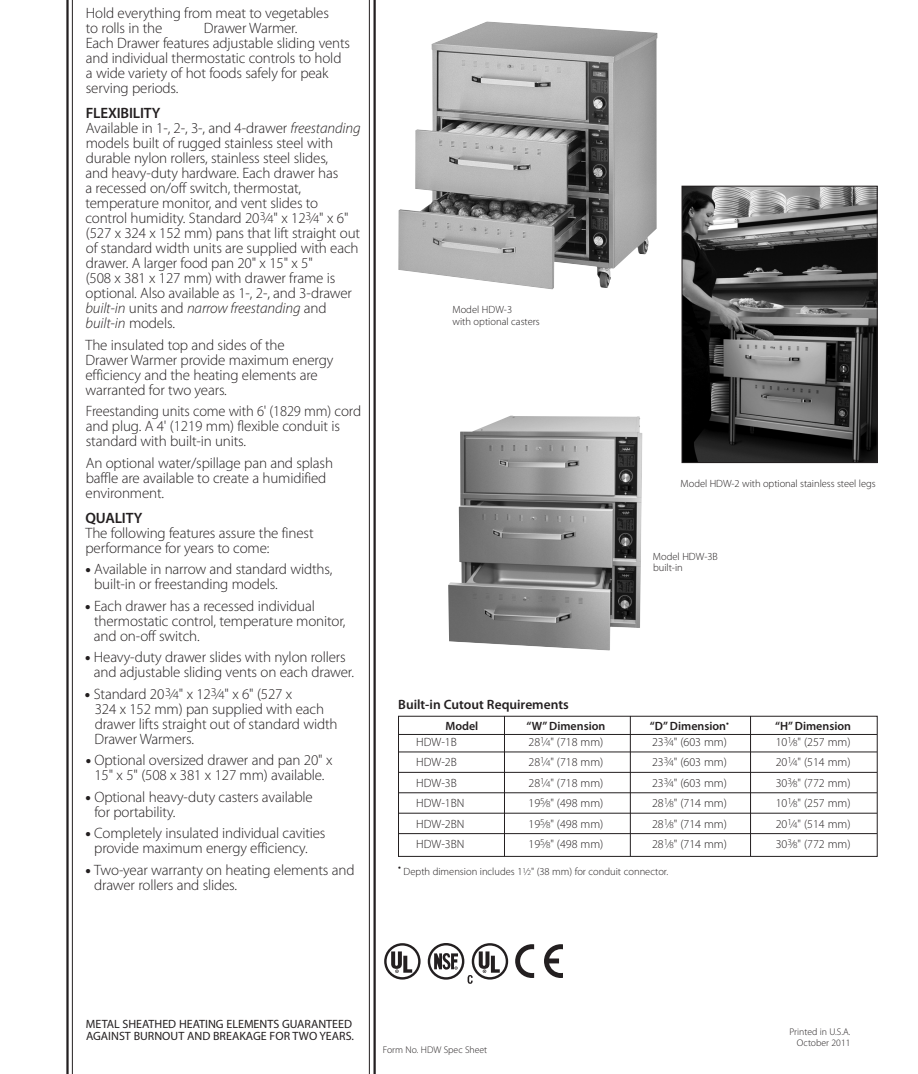
<style>
.page{position:relative;width:918px;height:1074px;background:#fff}
.page>*{position:absolute;margin:0;border:0;box-sizing:border-box;transform-origin:0 0}
.t1{font:300 15px/15px "Myriad Pro";letter-spacing:-.01em;color:#231f20}
.t2{font:300 15px/15px "Myriad Pro";letter-spacing:-.01em;color:#231f20;scale:.96 1}
.t3{font:600 15px "Myriad Pro";letter-spacing:-.01em;color:#231f20}
.t4{font:600 13.5px "Myriad Pro";color:#231f20}
.t5{font:300 12px "Myriad Pro";color:#231f20}
.t6{font:12px/12px "Myriad Pro";color:#231f20}
.t7{font:600 12px "Myriad Pro";color:#231f20}
.t8{font:300 10.5px/11.2px "Myriad Pro";color:#231f20}
.t9{font:300 9.75px/10.5px "Myriad Pro";color:#231f20;text-align:right}
.s1{color:#fff}
.s2{font-weight:600}
.s3{font-style:italic}
.s4{font-size:12px}
.s5{font-weight:900}
.s6{font-size:9px}
.s7{font-size:7.5px}
</style>
<div class="page">
<hr style="left:66px;top:0;width:3px;height:1073px;background:#231f20">
<hr style="left:374px;top:0;width:2px;height:1073px;background:#231f20">
<hr style="left:72px;top:0;width:1px;height:1073px;background:#231f20">
<hr style="left:369px;top:0;width:1px;height:1073px;background:#231f20">
<div style="left:428px;top:942px;width:36px;height:37px;border:2px solid #231f20;border-radius:50%"></div>
<svg style="left:434px;top:953px;width:24px;height:16px"></svg>
<div style="left:384px;top:942px;width:37px;height:37px;border:2px solid #231f20;border-radius:50%"></div>
<svg style="left:391px;top:951px;width:21px;height:21px"></svg>
<div style="left:472px;top:942px;width:36px;height:37px;border:2px solid #231f20;border-radius:50%"></div>
<svg style="left:479px;top:951px;width:21px;height:21px"></svg>
<svg style="left:468px;top:975px;width:5px;height:8px"></svg>
<svg style="left:515px;top:944px;width:19px;height:33px"></svg>
<svg style="left:544px;top:944px;width:19px;height:33px"></svg>
<img style="left:684px;top:188px;width:191px;height:273px">
<div style="left:682px;top:186px;width:195px;height:277px;border:1px solid #231f20"></div>
<img style="left:448px;top:415px;width:194px;height:235px">
<img style="left:398px;top:21px;width:259px;height:268px">
<div style="left:398px;top:715px;width:479px;height:141px;border:1px solid #231f20"></div>
<hr style="left:399px;top:734px;width:478px;height:1px;background:#231f20">
<hr style="left:399px;top:751px;width:478px;height:1px;background:#231f20">
<hr style="left:399px;top:772px;width:478px;height:1px;background:#231f20">
<hr style="left:399px;top:792px;width:478px;height:1px;background:#231f20">
<hr style="left:399px;top:812px;width:478px;height:1px;background:#231f20">
<hr style="left:399px;top:833px;width:478px;height:1px;background:#231f20">
<hr style="left:504px;top:715px;width:1px;height:141px;background:#231f20">
<hr style="left:630px;top:715px;width:1px;height:140px;background:#231f20">
<hr style="left:750px;top:715px;width:1px;height:140px;background:#231f20">
<p class="t1" style="left:86px;top:7px;width:266px">Hold everything from meat to vegetables<br>to rolls in the <span class="s1">Hatco</span> Drawer Warmer.<br>Each Drawer features adjustable sliding vents and individual thermostatic controls to hold a wide variety of hot foods safely for peak serving periods.</p>
<p class="t1" style="left:85px;top:107px;width:277px"><span class="s2">FLEXIBILITY<br></span>Available in 1-, 2-, 3-, and 4-drawer <span class="s3">freestanding </span>models built of rugged stainless steel with durable nylon rollers, stainless steel slides,<br>and heavy-duty hardware. Each drawer has<br>a recessed on/off switch, thermostat, temperature monitor, and vent slides to control humidity. Standard 20<sup>3</sup>⁄<span class="s4">4</span>" x 12<sup>3</sup>⁄<span class="s4">4</span>" x 6" (527 x 324 x 152 mm) pans that lift straight out of standard width units are supplied with each drawer. A larger food pan 20" x 15" x 5"<br>(508 x 381 x 127 mm) with drawer frame is optional. Also available as 1-, 2-, and 3-drawer <span class="s3">built-in</span> units and <span class="s3">narrow freestanding</span> and <span class="s3">built-in</span> models.</p>
<p class="t1" style="left:85px;top:338px;width:249px">The insulated top and sides of the <span class="s1">Hatco </span>Drawer Warmer provide maximum energy efficiency and the heating elements are warranted for two years.</p>
<p class="t2" style="left:86px;top:405px;width:288px">Freestanding units come with 6' (1829 mm) cord and plug. A 4' (1219 mm) flexible conduit is standard with built-in units.</p>
<p class="t1" style="left:86px;top:456px;width:249px">An optional water/spillage pan and splash baffle are available to create a humidified environment.</p>
<p class="t3" style="left:86px;top:512px;width:58px">QUALITY</p>
<p class="t1" style="left:86px;top:526px;width:230px">The following features assure the finest performance for years to come:</p>
<p class="t1" style="left:94px;top:562px;width:240px;text-indent:-9px"><span class="s5">•</span> Available in narrow and standard widths, built-in or freestanding models.</p>
<p class="t1" style="left:94px;top:599px;width:253px;text-indent:-9px"><span class="s5">•</span> Each drawer has a recessed individual thermostatic control, temperature monitor, and on-off switch.</p>
<p class="t1" style="left:85px;top:650px;width:271px;text-align:center"><span class="s5">•</span> Heavy-duty drawer slides with nylon rollers and adjustable sliding vents on each drawer.</p>
<p class="t1" style="left:95px;top:687px;width:245px;text-indent:-10px"><span class="s5">•</span> Standard 20<sup>3</sup>⁄<span class="s4">4</span>" x 12<sup>3</sup>⁄<span class="s4">4</span>" x 6" (527 x<br>324 x 152 mm) pan supplied with each drawer lifts straight out of standard width<br>Drawer Warmers.</p>
<p class="t1" style="left:86px;top:753px;width:248px;text-align:center"><span class="s5">•</span> Optional oversized drawer and pan 20" x<br>15" x 5" (508 x 381 x 127 mm) available.</p>
<p class="t1" style="left:94px;top:790px;width:220px;text-indent:-9px"><span class="s5">•</span> Optional heavy-duty casters available for portability.</p>
<p class="t1" style="left:86px;top:826px;width:242px;text-align:center"><span class="s5">•</span> Completely insulated individual cavities provide maximum energy efficiency.</p>
<p class="t1" style="left:94px;top:863px;width:262px;text-indent:-9px"><span class="s5">•</span> Two-year warranty on heating elements and drawer rollers and slides.</p>
<p class="t8" style="left:452px;top:305px;width:89px">Model HDW-3<br>with optional casters</p>
<p class="t4" style="left:398px;top:698px;width:172px">Built-in Cutout Requirements</p>
<p class="t8" style="left:681px;top:479px;width:196px">Model HDW-2 with optional stainless steel legs</p>
<p class="t8" style="left:653px;top:551px;width:66px">Model HDW-3B built-in</p>
<p class="t7" style="left:445px;top:721px;width:34px">Model</p>
<p class="t7" style="left:527px;top:721px;width:80px">“W”Dimension</p>
<p class="t7" style="left:650px;top:721px;width:80px">“D”Dimension<sup>•</sup></p>
<p class="t7" style="left:775px;top:721px;width:77px">“H”Dimension</p>
<p class="t5" style="left:416px;top:737px;width:42px">HDW-1B</p>
<p class="t5" style="left:529px;top:737px;width:76px">28<sup>1</sup>⁄<span class="s6">4</span>" (718 mm)</p>
<p class="t5" style="left:652px;top:737px;width:76px">23<sup>3</sup>⁄<span class="s6">4</span>" (603 mm)</p>
<p class="t5" style="left:776px;top:737px;width:76px">10<sup>1</sup>⁄<span class="s6">8</span>" (257 mm)</p>
<p class="t5" style="left:416px;top:757px;width:42px">HDW-2B</p>
<p class="t5" style="left:529px;top:757px;width:76px">28<sup>1</sup>⁄<span class="s6">4</span>" (718 mm)</p>
<p class="t5" style="left:652px;top:757px;width:76px">23<sup>3</sup>⁄<span class="s6">4</span>" (603 mm)</p>
<p class="t5" style="left:776px;top:757px;width:76px">20<sup>1</sup>⁄<span class="s6">4</span>" (514 mm)</p>
<p class="t5" style="left:416px;top:778px;width:42px">HDW-3B</p>
<p class="t5" style="left:529px;top:778px;width:76px">28<sup>1</sup>⁄<span class="s6">4</span>" (718 mm)</p>
<p class="t5" style="left:652px;top:778px;width:76px">23<sup>3</sup>⁄<span class="s6">4</span>" (603 mm)</p>
<p class="t5" style="left:776px;top:778px;width:76px">30<sup>3</sup>⁄<span class="s6">8</span>" (772 mm)</p>
<p class="t5" style="left:416px;top:798px;width:50px">HDW-1BN</p>
<p class="t5" style="left:529px;top:798px;width:76px">19<sup>5</sup>⁄<span class="s6">8</span>" (498 mm)</p>
<p class="t5" style="left:652px;top:798px;width:76px">28<sup>1</sup>⁄<span class="s6">8</span>" (714 mm)</p>
<p class="t5" style="left:776px;top:798px;width:76px">10<sup>1</sup>⁄<span class="s6">8</span>" (257 mm)</p>
<p class="t5" style="left:416px;top:818px;width:50px">HDW-2BN</p>
<p class="t5" style="left:529px;top:818px;width:76px">19<sup>5</sup>⁄<span class="s6">8</span>" (498 mm)</p>
<p class="t5" style="left:652px;top:818px;width:76px">28<sup>1</sup>⁄<span class="s6">8</span>" (714 mm)</p>
<p class="t5" style="left:776px;top:818px;width:76px">20<sup>1</sup>⁄<span class="s6">4</span>" (514 mm)</p>
<p class="t5" style="left:416px;top:839px;width:50px">HDW-3BN</p>
<p class="t5" style="left:529px;top:839px;width:76px">19<sup>5</sup>⁄<span class="s6">8</span>" (498 mm)</p>
<p class="t5" style="left:652px;top:839px;width:76px">28<sup>1</sup>⁄<span class="s6">8</span>" (714 mm)</p>
<p class="t5" style="left:776px;top:839px;width:76px">30<sup>3</sup>⁄<span class="s6">8</span>" (772 mm)</p>
<p class="t8" style="left:398px;top:866px;width:272px"><sup>•</sup> Depth dimension includes 1<sup>1</sup>⁄<span class="s7">2</span>" (38 mm) for conduit connector.</p>
<p class="t6" style="left:86px;top:1018px;width:270px">METAL SHEATHED HEATING ELEMENTS GUARANTEED<br>AGAINST BURNOUT AND BREAKAGE FOR TWO YEARS.</p>
<p class="t9" style="left:383px;top:1044px;width:106px">Form No. HDW Spec Sheet</p>
<p class="t9" style="left:790px;top:1027px;width:62px">Printed in U.S.A.<br>October 2011</p>
</div>
